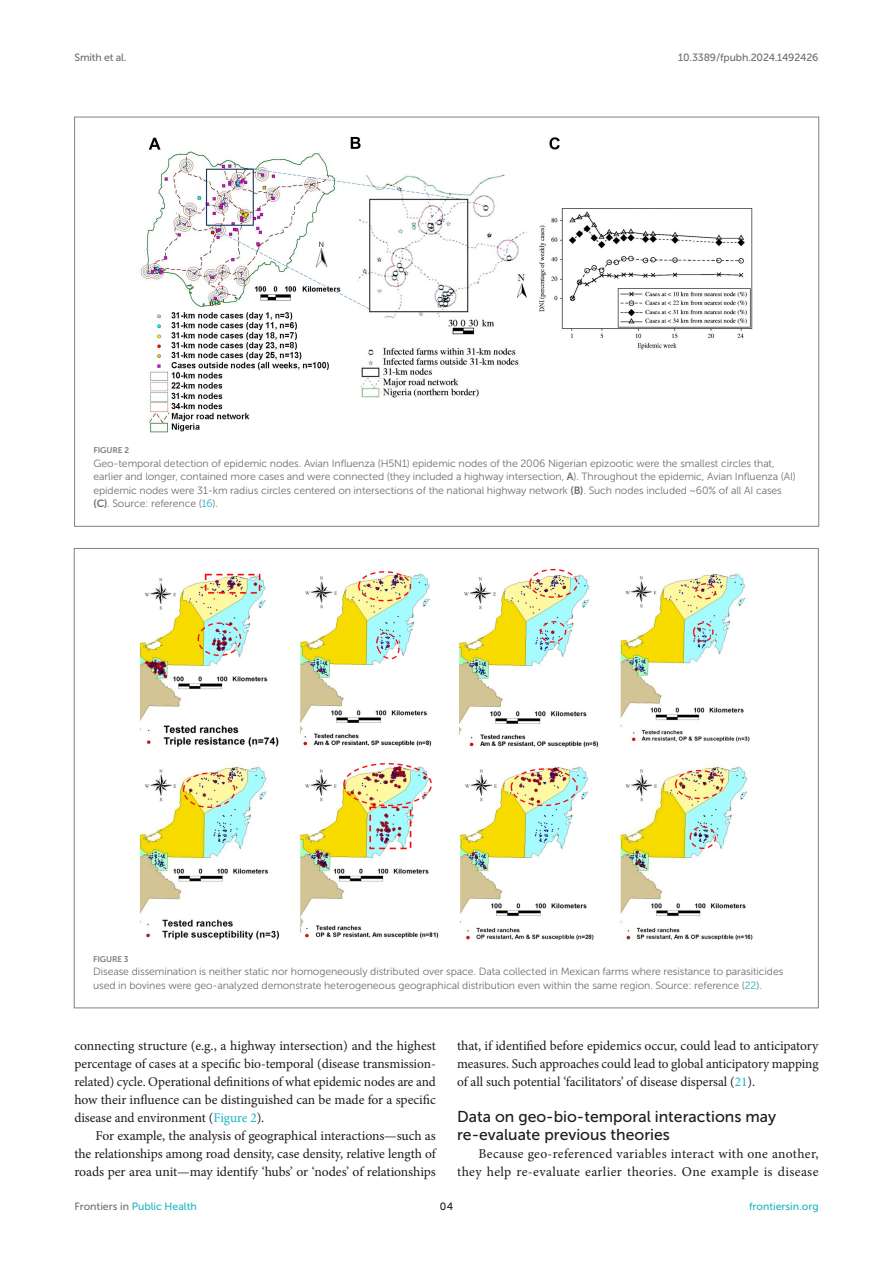
<style>
.page{position:relative;width:893px;height:1263px;background:#fff}
.page>*{position:absolute;margin:0;border:0;box-sizing:border-box;transform-origin:0 0}
.HEAD_3{font:15.75px/18px "Museo Sans 500";color:#1b1c1b}
.TEXT{font:13.5px/18px "Minion Pro";color:#1b1c1b;text-align:justify}
.TEXT-2{font:13.5px/18px "Minion Pro";letter-spacing:.025em;color:#1b1c1b;text-align:right}
.FIG_LEG{font:10.5px/13.5px "Museo Sans 300";letter-spacing:-.01em;color:#706f70}
.t1{font:10.5px "Museo Sans 500";color:#1db5c3}
.t2{font:10.5px "Museo Sans 500";letter-spacing:-.015em;color:#706f70}
.t3{font:10.5px "Museo Sans 500";color:#1b1c1b}
.FIG_HD{font:8.25px "Museo Sans 700";letter-spacing:-.01em;color:#7e7f7f}
.s1{font-family:"Museo Sans 700"}
.s2{color:#1db5c3}
.s3{color:#706f70}
</style>
<div class="page">
<img style="left:140px;top:136px;width:613px;height:297px">
<img style="left:139px;top:568px;width:614px;height:374px">
<p class="t2" style="left:74px;top:51px;width:53px">Smith et al.</p>
<p class="t2" style="left:678px;top:51px;width:142px">10.3389/fpubh.2024.1492426</p>
<p class="FIG_HD" style="left:94px;top:446px;width:37px">FIGURE 2</p>
<p class="FIG_LEG" style="left:94px;top:457px;width:704px">Geo-temporal detection of epidemic nodes. Avian Influenza (H5N1) epidemic nodes of the 2006 Nigerian epizootic were the smallest circles that, earlier and longer, contained more cases and were connected (they included a highway intersection, <span class="s1">A</span>). Throughout the epidemic, Avian Influenza (AI) epidemic nodes were 31-km radius circles centered on intersections of the national highway network <span class="s1">(B)</span>. Such nodes included ~60% of all AI cases <span class="s1">(C)</span>. Source: reference (<span class="s2">16</span>).</p>
<p class="FIG_HD" style="left:93px;top:954px;width:37px">FIGURE 3</p>
<p class="FIG_LEG" style="left:93px;top:965px;width:692px">Disease dissemination is neither static nor homogeneously distributed over space. Data collected in Mexican farms where resistance to parasiticides used in bovines were geo-analyzed demonstrate heterogeneous geographical distribution even within the same region. Source: reference (<span class="s2">22</span>).</p>
<p class="TEXT" style="left:74px;top:1037px;width:363px">connecting structure (e.g., a highway intersection) and the highest percentage of cases at a specific bio-temporal (disease transmission&shy;related) cycle. Operational definitions of what epidemic nodes are and how their influence can be distinguished can be made for a specific disease and environment (<span class="s2">Figure 2</span>).</p>
<p class="TEXT" style="left:74px;top:1127px;width:363px;text-indent:21px">For example, the analysis of geographical interactions—such as the relationships among road density, case density, relative length of roads per area unit—may identify ‘hubs’ or ‘nodes’ of relationships</p>
<p class="TEXT" style="left:457px;top:1037px;width:363px">that, if identified before epidemics occur, could lead to anticipatory measures. Such approaches could lead to global anticipatory mapping of all such potential ‘facilitators’ of disease dispersal (<span class="s2">21</span>).</p>
<p class="HEAD_3" style="left:457px;top:1108px;width:321px">Data on geo-bio-temporal interactions may re-evaluate previous theories</p>
<p class="TEXT-2" style="left:457px;top:1145px;width:363px">Because geo-referenced variables interact with one another, they help re-evaluate earlier theories. One example is disease</p>
<p class="t1" style="left:74px;top:1200px;width:124px"><span class="s3">Frontiers in</span> Public Health</p>
<p class="t3" style="left:440px;top:1200px;width:15px">04</p>
<p class="t1" style="left:749px;top:1200px;width:71px">frontiersin.org</p>
</div>
